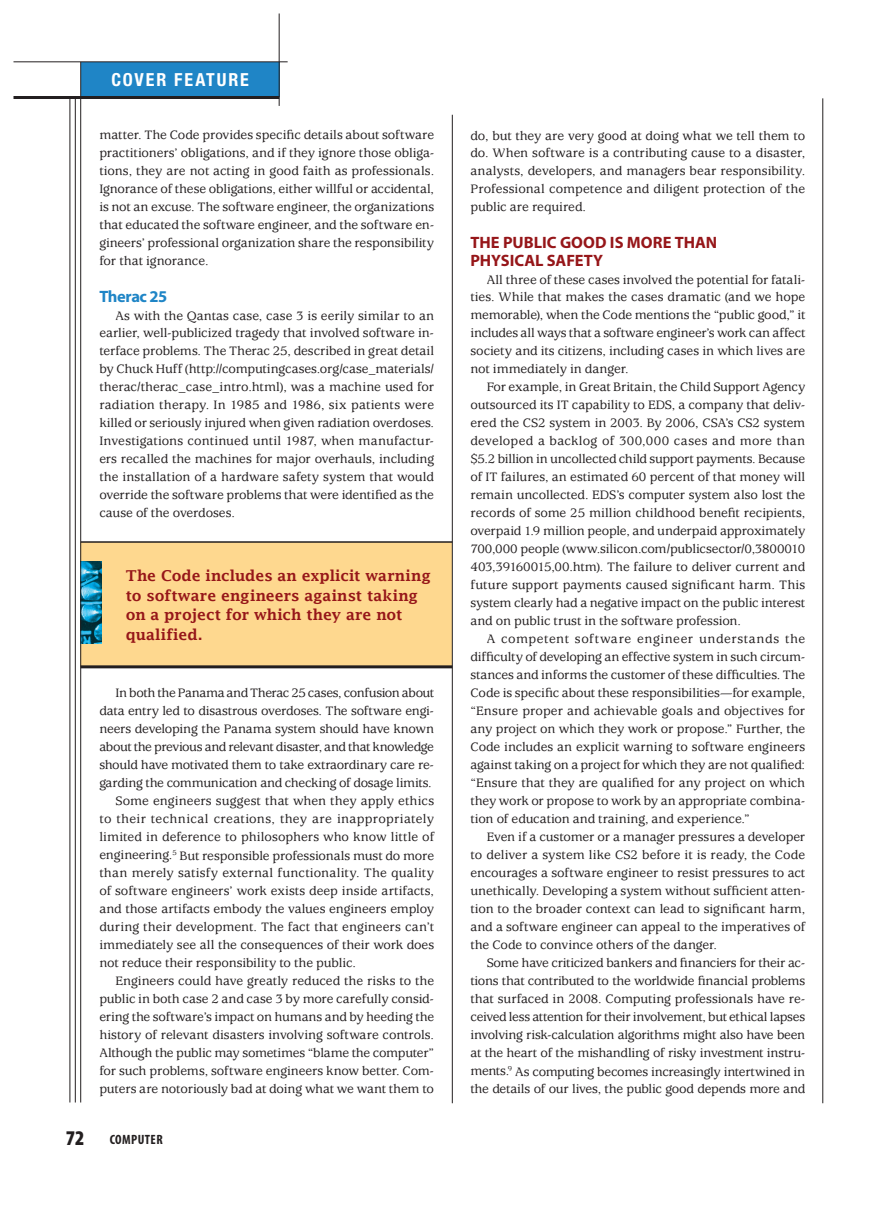
<style>
.page{position:relative;width:891px;height:1215px;background:#fff}
.page>*{position:absolute;margin:0;border:0;box-sizing:border-box;transform-origin:0 0}
.t1{font:700 condensed 18px "Helvetica Neue LT Std";letter-spacing:.105em;color:#fff}
.t2{font:700 16.5px/18px "Myriad Pro";color:#961619}
.t3{font:700 16.5px "Myriad Pro";letter-spacing:-.025em;color:#1f85c6}
.t4{font:600 15px/19.5px "Lucida Fax";color:#961619}
.t5{font:500 13.5px/18px "Usherwood Std";letter-spacing:-.005em;color:#231f20;text-align:justify}
.t6{font:500 13.5px "Usherwood Std";letter-spacing:-.025em;color:#231f20}
.t7{font:500 13.5px "Usherwood Std";letter-spacing:.02em;color:#231f20}
.t8{font:500 13.5px "Usherwood Std";letter-spacing:.03em;color:#231f20}
.t9{font:700 condensed 13.5px "Myriad Pro";letter-spacing:.03em;color:#231f20}
.s1{font-weight:900;font-size:21px}
</style>
<div class="page">
<div style="left:81px;top:62px;width:198px;height:35px;background:#1f85c6"></div>
<hr style="left:14px;top:96px;width:265px;height:3px;background:#231f20">
<hr style="left:14px;top:61px;width:274px;height:1px;background:#231f20">
<hr style="left:279px;top:14px;width:1px;height:92px;background:#231f20">
<hr style="left:822px;top:98px;width:1px;height:1005px;background:#231f20">
<div style="left:81px;top:542px;width:371px;height:125px;background:#fed88f"></div>
<hr style="left:81px;top:541px;width:371px;height:2px;background:#231f20">
<img style="left:81px;top:561px;width:21px;height:82px">
<hr style="left:81px;top:665px;width:371px;height:3px;background:#231f20">
<hr style="left:75px;top:97px;width:1px;height:1005px;background:#231f20">
<hr style="left:80px;top:62px;width:1px;height:1041px;background:#231f20">
<hr style="left:70px;top:97px;width:1px;height:1005px;background:#231f20">
<hr style="left:452px;top:115px;width:1px;height:988px;background:#231f20">
<h1 class="t1" style="left:111px;top:68px;width:12px">COVER</h1>
<h1 class="t1" style="left:174px;top:68px;width:76px">FEATURE</h1>
<p class="t5" style="left:99px;top:127px;width:336px">matter. The Code provides specific details about software practitioners’ obligations, and if they ignore those obliga&shy;tions, they are not acting in good faith as professionals.<br>Ignorance of these obligations, either willful or accidental, is not an excuse. The software engineer, the organizations that educated the software engineer, and the software en&shy;gineers’ professional organization share the responsibility for that ignorance.</p>
<p class="t3" style="left:99px;top:285px;width:69px">Therac 25</p>
<p class="t5" style="left:99px;top:307px;width:336px;text-indent:16px">As with the Qantas case, case 3 is eerily similar to an earlier, well-publicized tragedy that involved software in&shy;terface problems. The Therac 25, described in great detail by Chuck Huff (http://computingcases.org/case_materials/ therac/therac_case_intro.html), was a machine used for radiation therapy. In 1985 and 1986, six patients were killed or seriously injured when given radiation overdoses.<br>Investigations continued until 1987, when manufactur&shy;ers recalled the machines for major overhauls, including the installation of a hardware safety system that would override the software problems that were identified as the cause of the overdoses.</p>
<p class="t4" style="left:126px;top:566px;width:307px">The Code includes an explicit warning to software engineers against taking on a project for which they are not qualified.</p>
<p class="t6" style="left:116px;top:686px;width:320px">In both the Panama and Therac 25 cases, confusion about</p>
<p class="t5" style="left:99px;top:702px;width:336px">data entry led to disastrous overdoses. The software engi-</p>
<p class="t5" style="left:99px;top:720px;width:336px">neers developing the Panama system should have known</p>
<p class="t6" style="left:99px;top:740px;width:336px">about the previous and relevant disaster, and that knowledge</p>
<p class="t5" style="left:99px;top:756px;width:336px">should have motivated them to take extraordinary care re-</p>
<p class="t5" style="left:99px;top:774px;width:334px">garding the communication and checking of dosage limits.</p>
<p class="t5" style="left:116px;top:792px;width:320px">Some engineers suggest that when they apply ethics</p>
<p class="t8" style="left:99px;top:812px;width:336px">to their technical creations, they are inappropriately</p>
<p class="t5" style="left:99px;top:828px;width:336px">limited in deference to philosophers who know little of</p>
<p class="t5" style="left:99px;top:847px;width:336px">engineering.<sup>5</sup> But responsible professionals must do more</p>
<p class="t7" style="left:99px;top:866px;width:336px">than merely satisfy external functionality. The quality</p>
<p class="t5" style="left:99px;top:883px;width:336px">of software engineers’ work exists deep inside artifacts,</p>
<p class="t5" style="left:99px;top:901px;width:336px">and those artifacts embody the values engineers employ</p>
<p class="t5" style="left:99px;top:918px;width:336px">during their development. The fact that engineers can’t</p>
<p class="t5" style="left:99px;top:936px;width:336px">immediately see all the consequences of their work does</p>
<p class="t5" style="left:99px;top:954px;width:258px">not reduce their responsibility to the public.</p>
<p class="t5" style="left:116px;top:972px;width:320px">Engineers could have greatly reduced the risks to the</p>
<p class="t5" style="left:99px;top:990px;width:336px">public in both case 2 and case 3 by more carefully consid-</p>
<p class="t5" style="left:99px;top:1008px;width:336px">ering the software’s impact on humans and by heeding the</p>
<p class="t5" style="left:99px;top:1026px;width:336px">history of relevant disasters involving software controls.</p>
<p class="t5" style="left:99px;top:1044px;width:336px">Although the public may sometimes “blame the computer”</p>
<p class="t5" style="left:99px;top:1062px;width:336px">for such problems, software engineers know better. Com-</p>
<p class="t5" style="left:99px;top:1080px;width:336px">puters are notoriously bad at doing what we want them to</p>
<p class="t9" style="left:66px;top:1131px;width:98px"><span class="s1">72</span> COMPUTER</p>
<p class="t5" style="left:470px;top:127px;width:336px">do, but they are very good at doing what we tell them to do. When software is a contributing cause to a disaster, analysts, developers, and managers bear responsibility.<br>Professional competence and diligent protection of the public are required.</p>
<p class="t2" style="left:470px;top:232px;width:237px">THE PUBLIC GOOD IS MORE THAN<br>PHYSICAL SAFETY</p>
<p class="t5" style="left:470px;top:271px;width:336px;text-indent:16px">All three of these cases involved the potential for fatali&shy;ties. While that makes the cases dramatic (and we hope memorable), when the Code mentions the “public good,” it includes all ways that a software engineer’s work can affect society and its citizens, including cases in which lives are not immediately in danger.</p>
<p class="t5" style="left:470px;top:378px;width:336px;text-indent:16px">For example, in Great Britain, the Child Support Agency outsourced its IT capability to EDS, a company that deliv&shy;ered the CS2 system in 2003. By 2006, CSA’s CS2 system developed a backlog of 300,000 cases and more than $5.2 billion in uncollected child support payments. Because of IT failures, an estimated 60 percent of that money will remain uncollected. EDS’s computer system also lost the records of some 25 million childhood benefit recipients, overpaid 1.9 million people, and underpaid approximately 700,000 people (www.silicon.com/publicsector/0,3800010<br>403,39160015,00.htm). The failure to deliver current and future support payments caused significant harm. This system clearly had a negative impact on the public interest and on public trust in the software profession.</p>
<p class="t5" style="left:470px;top:630px;width:336px;text-indent:16px">A competent software engineer understands the difficulty of developing an effective system in such circum&shy;stances and informs the customer of these difficulties. The Code is specific about these responsibilities—for example, “Ensure proper and achievable goals and objectives for any project on which they work or propose.” Further, the Code includes an explicit warning to software engineers against taking on a project for which they are not qualified: “Ensure that they are qualified for any project on which they work or propose to work by an appropriate combina&shy;tion of education and training, and experience.”</p>
<p class="t5" style="left:470px;top:828px;width:336px;text-indent:16px">Even if a customer or a manager pressures a developer to deliver a system like CS2 before it is ready, the Code encourages a software engineer to resist pressures to act unethically. Developing a system without sufficient atten&shy;tion to the broader context can lead to significant harm, and a software engineer can appeal to the imperatives of the Code to convince others of the danger.</p>
<p class="t5" style="left:470px;top:954px;width:336px;text-indent:16px">Some have criticized bankers and financiers for their ac&shy;tions that contributed to the worldwide financial problems that surfaced in 2008. Computing professionals have re&shy;ceived less attention for their involvement, but ethical lapses involving risk-calculation algorithms might also have been at the heart of the mishandling of risky investment instru&shy;ments.<sup>9</sup> As computing becomes increasingly intertwined in the details of our lives, the public good depends more and</p>
</div>
